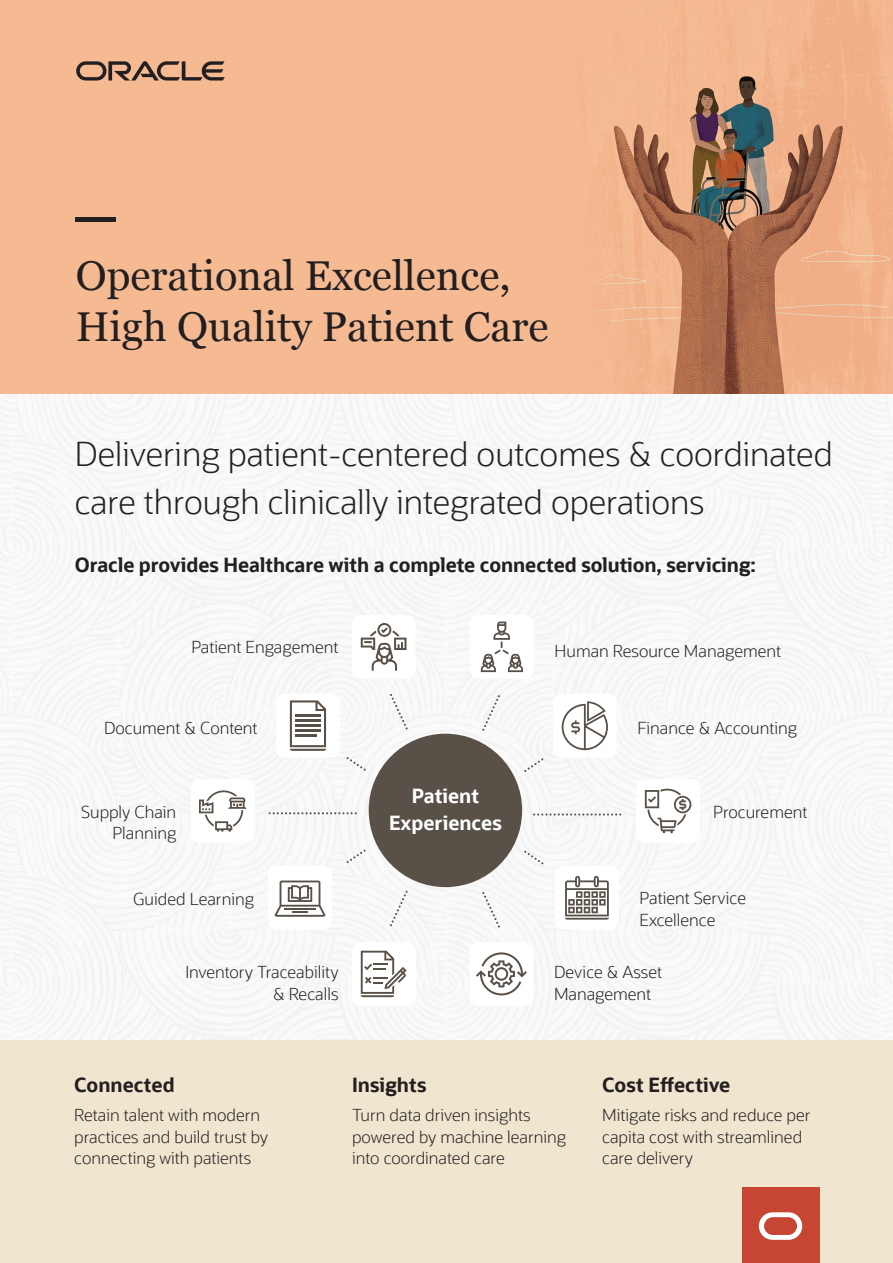
<style>
.page{position:relative;width:893px;height:1263px;background:#fff}
.page>*{position:absolute;margin:0;border:0;box-sizing:border-box;transform-origin:0 0}
.t1{font:41.55px "Georgia";color:#231f20}
.t2{font:300 33px/48px "Oracle Sans";color:#231f20}
.t3{font:700 19.5px "Oracle Sans";letter-spacing:-.005em;color:#231f20}
.t4{font:700 19.5px "Oracle Sans";color:#fff}
.t5{font:300 16.5px/21.8px "Oracle Sans";color:#231f20}
</style>
<div class="page">
<img style="left:0;top:0;width:893px;height:1041px">
<div style="left:0;top:1041px;width:893px;height:222px;background:#f0e6d0"></div>
<div style="left:75px;top:217px;width:40px;height:5px;background:#231f20"></div>
<div style="left:191px;top:779px;width:64px;height:64px;background:#fff;border-radius:9px"></div>
<div style="left:268px;top:866px;width:64px;height:64px;background:#fff;border-radius:9px"></div>
<div style="left:470px;top:615px;width:64px;height:64px;background:#fff;border-radius:9px"></div>
<div style="left:276px;top:694px;width:64px;height:63px;background:#fff;border-radius:9px"></div>
<div style="left:352px;top:942px;width:64px;height:64px;background:#fff;border-radius:9px"></div>
<div style="left:636px;top:779px;width:64px;height:64px;background:#fff;border-radius:9px"></div>
<div style="left:555px;top:866px;width:64px;height:64px;background:#fff;border-radius:9px"></div>
<div style="left:469px;top:942px;width:64px;height:64px;background:#fff;border-radius:9px"></div>
<div style="left:742px;top:1187px;width:77px;height:76px;background:#c74533"></div>
<svg style="left:759px;top:1212px;width:43px;height:28px"></svg>
<div style="left:352px;top:615px;width:63px;height:64px;background:#fff;border-radius:9px"></div>
<div style="left:553px;top:694px;width:64px;height:64px;background:#fff;border-radius:9px"></div>
<div style="left:369px;top:734px;width:153px;height:153px;background:#595148;border-radius:50%"></div>
<svg style="left:533px;top:813px;width:88px;height:2px"></svg>
<svg style="left:482px;top:695px;width:18px;height:36px"></svg>
<svg style="left:524px;top:758px;width:19px;height:14px"></svg>
<svg style="left:482px;top:892px;width:18px;height:36px"></svg>
<svg style="left:524px;top:851px;width:19px;height:13px"></svg>
<svg style="left:269px;top:812px;width:88px;height:2px"></svg>
<svg style="left:390px;top:694px;width:18px;height:36px"></svg>
<svg style="left:346px;top:757px;width:20px;height:14px"></svg>
<svg style="left:390px;top:890px;width:18px;height:36px"></svg>
<svg style="left:346px;top:849px;width:20px;height:14px"></svg>
<svg style="left:76px;top:61px;width:149px;height:20px;background:#a17c64"></svg>
<svg style="left:481px;top:621px;width:42px;height:51px"></svg>
<svg style="left:562px;top:701px;width:46px;height:49px"></svg>
<svg style="left:361px;top:623px;width:45px;height:48px"></svg>
<svg style="left:275px;top:880px;width:50px;height:37px"></svg>
<svg style="left:476px;top:952px;width:51px;height:43px"></svg>
<svg style="left:565px;top:876px;width:44px;height:44px"></svg>
<svg style="left:361px;top:951px;width:46px;height:46px"></svg>
<svg style="left:290px;top:700px;width:36px;height:51px"></svg>
<hr style="left:295px;top:714px;width:26px;height:2px;background:#595148">
<hr style="left:295px;top:719px;width:26px;height:2px;background:#595148">
<hr style="left:295px;top:724px;width:26px;height:2px;background:#595148">
<hr style="left:295px;top:730px;width:26px;height:2px;background:#595148">
<hr style="left:295px;top:735px;width:21px;height:2px;background:#595148">
<svg style="left:645px;top:789px;width:46px;height:44px"></svg>
<svg style="left:199px;top:790px;width:47px;height:42px"></svg>
<p class="t1" style="left:76px;top:245px;width:436px">Operational Excellence,</p>
<p class="t1" style="left:76px;top:296px;width:474px">High Quality Patient Care</p>
<p class="t2" style="left:75px;top:430px;width:759px">Delivering patient-centered outcomes &amp; coordinated care through clinically integrated operations</p>
<p class="t3" style="left:75px;top:553px;width:682px">Oracle provides Healthcare with a complete connected solution, servicing:</p>
<p class="t5" style="left:191px;top:636px;width:149px">Patient Engagement</p>
<p class="t5" style="left:555px;top:640px;width:228px">Human Resource Management</p>
<p class="t5" style="left:104px;top:718px;width:155px">Document &amp; Content</p>
<p class="t5" style="left:637px;top:717px;width:161px">Finance &amp; Accounting</p>
<p class="t5" style="left:81px;top:801px;width:97px;text-align:right">Supply Chain<br>Planning</p>
<p class="t4" style="left:412px;top:783px;width:69px">Patient</p>
<p class="t4" style="left:389px;top:810px;width:114px">Experiences</p>
<p class="t5" style="left:713px;top:802px;width:96px">Procurement</p>
<p class="t5" style="left:133px;top:888px;width:122px">Guided Learning</p>
<p class="t5" style="left:640px;top:887px;width:108px">Patient Service<br>Excellence</p>
<p class="t5" style="left:185px;top:961px;width:155px;text-align:right">Inventory Traceability &amp; Recalls</p>
<p class="t5" style="left:554px;top:961px;width:110px">Device &amp; Asset<br>Management</p>
<p class="t3" style="left:74px;top:1072px;width:102px">Connected</p>
<p class="t5" style="left:74px;top:1104px;width:195px">Retain talent with modern practices and build trust by connecting with patients</p>
<p class="t3" style="left:352px;top:1072px;width:76px">Insights</p>
<p class="t5" style="left:352px;top:1104px;width:215px">Turn data driven insights powered by machine learning into coordinated care</p>
<p class="t3" style="left:602px;top:1072px;width:130px">Cost Effective</p>
<p class="t5" style="left:602px;top:1104px;width:210px">Mitigate risks and reduce per capita cost with streamlined care delivery</p>
</div>
